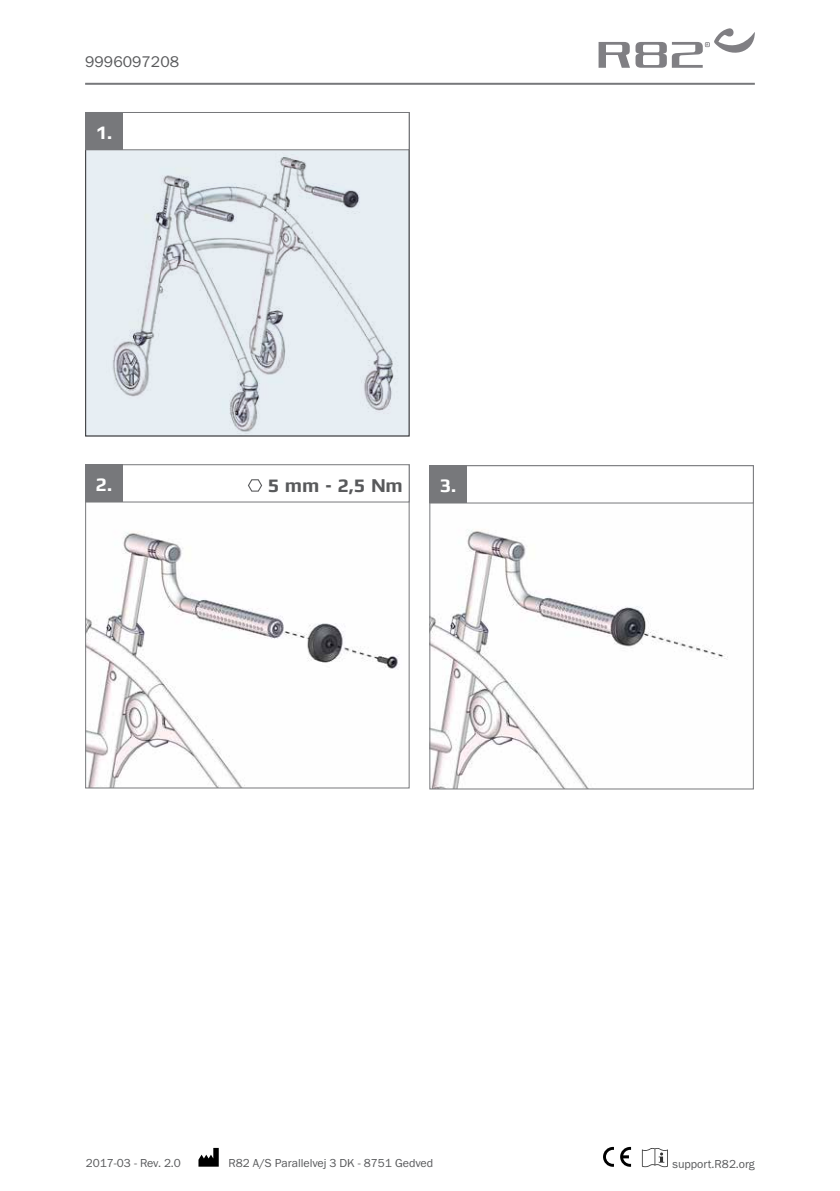
<style>
.page{position:relative;width:840px;height:1191px;background:#fff}
.page>*{position:absolute;margin:0;border:0;box-sizing:border-box;transform-origin:0 0}
.t1{font:700 19.8px "Mdd";color:#58595b}
.t2{font:700 19.8px "Mdd";color:#fff}
.t3{font:16px "Franklin Gothic URW Boo";color:#58595b}
.t4{font:12px "Franklin Gothic URW Boo";color:#58595b}
</style>
<div class="page">
<svg style="left:598px;top:42px;width:31px;height:26px"></svg>
<svg style="left:635px;top:28px;width:119px;height:40px"></svg>
<hr style="left:85px;top:83px;width:669px;height:2px;background:#77787b">
<svg style="left:641px;top:1148px;width:26px;height:19px"></svg>
<svg style="left:198px;top:1147px;width:21px;height:20px"></svg>
<svg style="left:603px;top:1146px;width:10px;height:20px"></svg>
<svg style="left:620px;top:1146px;width:10px;height:20px"></svg>
<img style="left:87px;top:502px;width:320px;height:284px">
<img style="left:431px;top:503px;width:320px;height:284px">
<div style="left:429px;top:465px;width:324px;height:38px;background:#fff;border:1px solid #77787b"></div>
<svg style="left:248px;top:479px;width:15px;height:13px"></svg>
<div style="left:85px;top:464px;width:324px;height:38px;border:1px solid #77787b"></div>
<div style="left:85px;top:464px;width:37px;height:37px;background:#77787b"></div>
<div style="left:429px;top:465px;width:37px;height:37px;background:#77787b"></div>
<svg style="left:85px;top:150px;width:324px;height:286px;fill:#e7eef3"></svg>
<div style="left:85px;top:112px;width:324px;height:38px;background:#fff;border:1px solid #77787b"></div>
<div style="left:85px;top:112px;width:37px;height:38px;background:#77787b"></div>
<h2 class="t3" style="left:85px;top:52px;width:95px">9996097208</h2>
<h1 class="t2" style="left:95px;top:122px;width:18px">1.</h1>
<h1 class="t2" style="left:95px;top:474px;width:18px">2.</h1>
<h1 class="t1" style="left:267px;top:474px;width:137px">5 mm - 2,5 Nm</h1>
<h1 class="t2" style="left:439px;top:475px;width:18px">3.</h1>
<p class="t4" style="left:86px;top:1155px;width:97px">2017-03 - Rev. 2.0</p>
<p class="t4" style="left:228px;top:1155px;width:206px">R82 A/S Parallelvej 3 DK - 8751 Gedved</p>
<p class="t4" style="left:672px;top:1156px;width:84px">support.R82.org</p>
</div>
